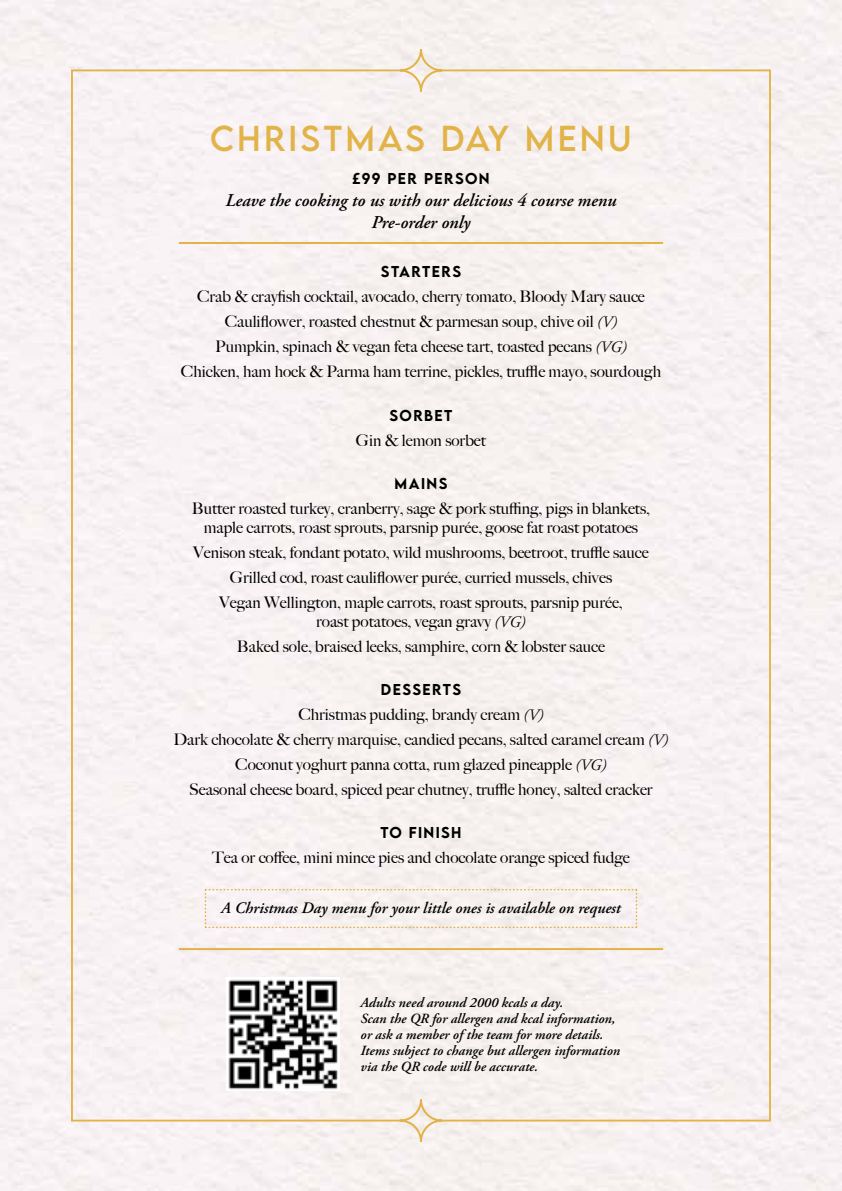
<style>
.page{position:relative;width:842px;height:1191px;background:#f7f1f1}
.page>*{position:absolute;margin:0;border:0;box-sizing:border-box;transform-origin:0 0}
.t1{font:32px "LEMONMILK";letter-spacing:.1em;color:#e2b348}
.t2{font:italic 600 18px/22px "Adobe Garamond Pro";color:#000;text-align:center}
.t3{font:500 16px/25px "Big Caslon";color:#000;text-align:center}
.t4{font:italic 600 16px "Adobe Garamond Pro";color:#000}
.t5{font:italic 600 14px/16px "Adobe Garamond Pro";color:#000}
.t6{font:500 14px "LEMONMILK";letter-spacing:.1em;color:#000}
.s1{font-family:"Adobe Garamond Pro";font-weight:400;font-style:italic}
</style>
<div class="page">
<div style="left:70px;top:69px;width:333px;height:1053px;background:#f7f2f3"></div>
<div style="left:399px;top:48px;width:44px;height:44px;border:2px solid #e2b348;border-radius:50%"></div>
<div style="left:399px;top:1098px;width:44px;height:44px;border:2px solid #e2b348;border-radius:50%"></div>
<div style="left:437px;top:69px;width:335px;height:1053px;background:#f7f1f0"></div>
<hr style="left:179px;top:242px;width:484px;height:2px;background:#e2b348">
<hr style="left:179px;top:948px;width:484px;height:2px;background:#e2b348">
<svg style="left:204px;top:888px;width:434px;height:40px"></svg>
<img style="left:226px;top:977px;width:114px;height:113px">
<h1 class="t1" style="left:210px;top:117px;width:423px">CHRISTMAS DAY MENU</h1>
<p class="t6" style="left:352px;top:169px;width:139px">£99 PER PERSON</p>
<p class="t2" style="left:225px;top:190px;width:393px">Leave the cooking to us with our delicious 4 course menu<br>Pre-order only</p>
<p class="t6" style="left:381px;top:263px;width:82px">STARTERS</p>
<p class="t3" style="left:181px;top:284px;width:482px">Crab &amp; crayfish cocktail, avocado, cherry tomato, Bloody Mary sauce Cauliflower, roasted chestnut &amp; parmesan soup, chive oil <span class="s1">(V)<br></span>Pumpkin, spinach &amp; vegan feta cheese tart, toasted pecans <span class="s1">(VG)<br></span>Chicken, ham hock &amp; Parma ham terrine, pickles, truffle mayo, sourdough</p>
<p class="t6" style="left:390px;top:406px;width:64px">SORBET</p>
<p class="t3" style="left:356px;top:427px;width:132px">Gin &amp; lemon sorbet</p>
<p class="t6" style="left:395px;top:474px;width:54px">MAINS</p>
<p class="t3" style="left:192px;top:498px;width:460px;line-height:19px">Butter roasted turkey, cranberry, sage &amp; pork stuffing, pigs in blankets, maple carrots, roast sprouts, parsnip purée, goose fat roast potatoes</p>
<p class="t3" style="left:193px;top:539px;width:457px">Venison steak, fondant potato, wild mushrooms, beetroot, truffle sauce<br>Grilled cod, roast cauliflower purée, curried mussels, chives<br>Vegan Wellington, maple carrots, roast sprouts, parsnip purée,</p>
<p class="t3" style="left:237px;top:608px;width:370px">roast potatoes, vegan gravy <span class="s1">(VG)<br></span>Baked sole, braised leeks, samphire, corn &amp; lobster sauce</p>
<p class="t6" style="left:381px;top:680px;width:82px">DESSERTS</p>
<p class="t3" style="left:174px;top:701px;width:496px">Christmas pudding, brandy cream <span class="s1">(V)<br></span>Dark chocolate &amp; cherry marquise, candied pecans, salted caramel cream <span class="s1">(V)<br></span>Coconut yoghurt panna cotta, rum glazed pineapple <span class="s1">(VG)<br></span>Seasonal cheese board, spiced pear chutney, truffle honey, salted cracker</p>
<p class="t6" style="left:380px;top:823px;width:83px">TO FINISH</p>
<p class="t3" style="left:212px;top:844px;width:419px">Tea or coffee, mini mince pies and chocolate orange spiced fudge</p>
<p class="t4" style="left:221px;top:898px;width:401px">A Christmas Day menu for your little ones is available on request</p>
<p class="t5" style="left:361px;top:994px;width:261px">Adults need around 2000 kcals a day.<br>Scan the QR for allergen and kcal information, or ask a member of the team for more details.<br>Items subject to change but allergen information via the QR code will be accurate.</p>
</div>
